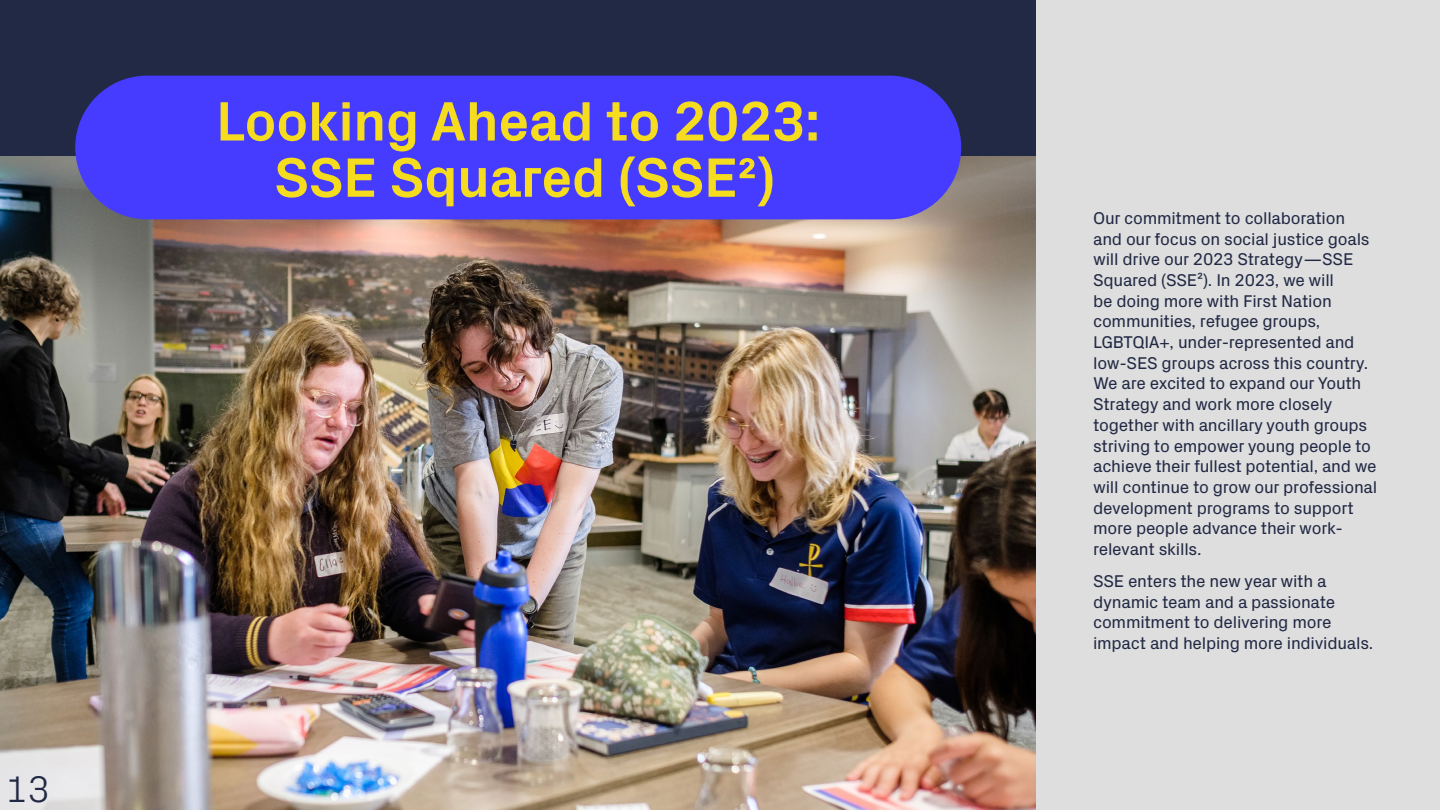
<style>
.page{position:relative;width:1440px;height:810px;background:#fff}
.page>*{position:absolute;margin:0;border:0;box-sizing:border-box;transform-origin:0 0}
.t1{font:700 56.25px/56.2px "Px Grotesk";letter-spacing:-.015em;color:#f5dc1e;text-align:center}
.t2{font:300 37.5px "Px Grotesk";color:#222944}
.t3{font:17.25px/20.7px "Px Grotesk";letter-spacing:-.015em;color:#222944}
</style>
<div class="page">
<img style="left:0;top:155px;width:1036px;height:655px">
<div style="left:0;top:0;width:1440px;height:155px;background:#222944"></div>
<div style="left:75px;top:76px;width:886px;height:143px;background:#463cff;border-radius:72px"></div>
<div style="left:1036px;top:0;width:404px;height:810px;background:#dedede"></div>
<h1 class="t1" style="left:216px;top:90px;width:606px">Looking Ahead to 2023:<br>SSE Squared (SSE2)</h1>
<h2 class="t2" style="left:5px;top:762px;width:46px">13</h2>
<p class="t3" style="left:1093px;top:206px;width:286px">Our commitment to collaboration and our focus on social justice goals will drive our 2023 Strategy—SSE Squared (SSE2). In 2023, we will<br>be doing more with First Nation communities, refugee groups, LGBTQIA+, under-represented and low-SES groups across this country.<br>We are excited to expand our Youth Strategy and work more closely together with ancillary youth groups striving to empower young people to achieve their fullest potential, and we will continue to grow our professional development programs to support more people advance their work&shy;relevant skills.</p>
<p class="t3" style="left:1093px;top:570px;width:282px">SSE enters the new year with a dynamic team and a passionate commitment to delivering more impact and helping more individuals.</p>
</div>
